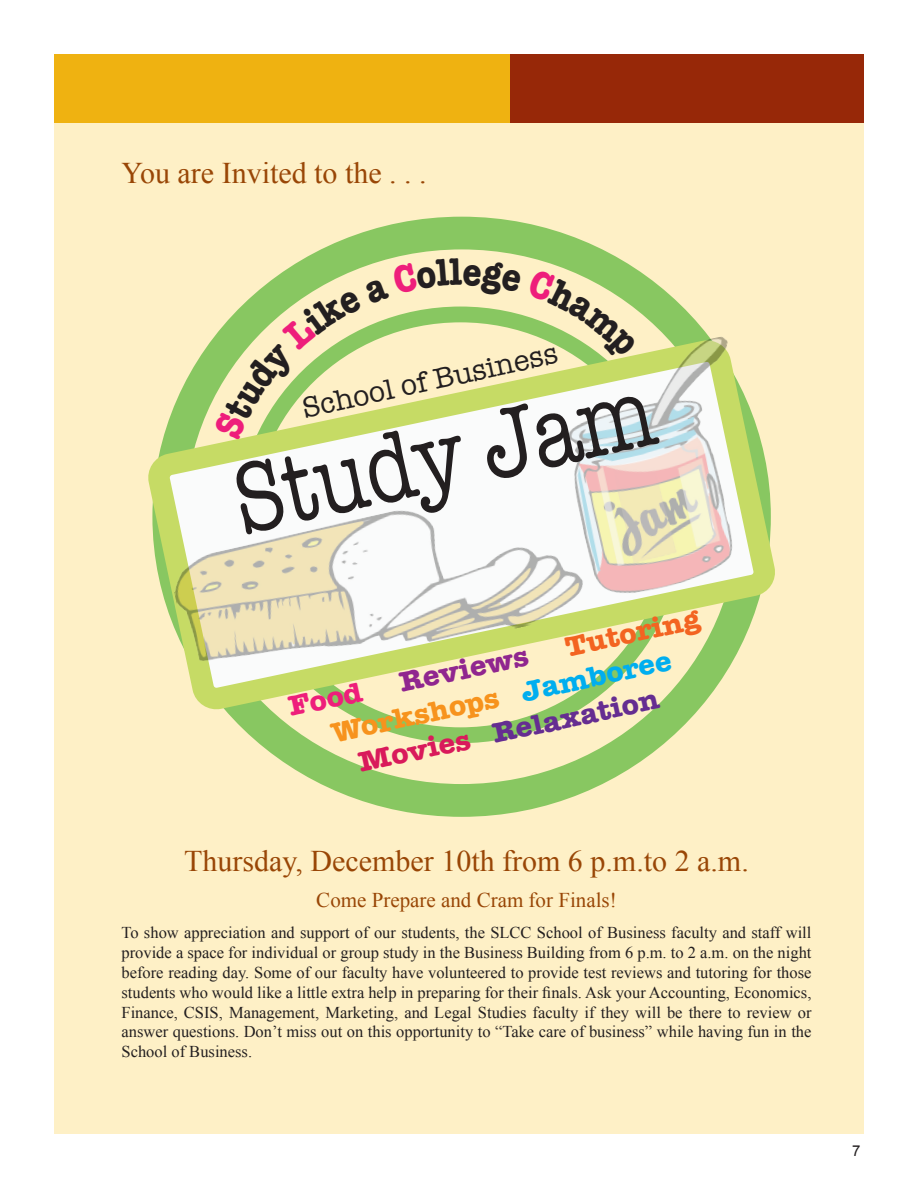
<style>
.page{position:relative;width:918px;height:1188px;background:#fff}
.page>*{position:absolute;margin:0;border:0;box-sizing:border-box;transform-origin:0 0}
.t1{font:100.05px "American Typewriter";color:#231f20;scale:.83 1}
.t2{font:30px "Times New Roman";color:#994606}
.t3{font:29.7px "American Typewriter";color:#231f20}
.t4{font:700 28.95px "American Typewriter";color:#f7931d;scale:1.06 1}
.t5{font:700 28.95px "American Typewriter";color:#652d91;scale:1.06 1}
.t6{font:700 28.95px "American Typewriter";color:#f36421;scale:1.06 1}
.t7{font:700 28.95px "American Typewriter";color:#90268f;scale:1.06 1}
.t8{font:700 28.95px "American Typewriter";color:#ee1e7b;scale:1.06 1}
.t9{font:21px "Times New Roman";color:#994606}
.Normal_Type{font:16.5px/19.8px "Times New Roman";color:#231f20;text-align:justify}
.t10{font:15px "Arial";color:#231f20}
.s1{color:#00aeef}
.s2{color:#d91a5b}
</style>
<div class="page">
<div style="left:54px;top:54px;width:810px;height:1080px;background:#fef0c6"></div>
<div style="left:54px;top:54px;width:457px;height:68px;background:#efb211"></div>
<div style="left:511px;top:54px;width:353px;height:68px;background:#972808"></div>
<div style="left:152px;top:217px;width:619px;height:600px;border:33px solid #88c761;border-radius:50%"></div>
<svg style="left:196px;top:324px;width:513px;height:401px"></svg>
<img style="left:148px;top:336px;width:627px;height:362px">
<svg style="left:214px;top:258px;width:423px;height:182px"></svg>
<p class="t2" style="left:122px;top:153px;width:307px">You are Invited to the . . .</p>
<p class="t3" style="left:297px;top:385px;width:263px;rotate:-12deg">School of Business</p>
<p class="t1" style="left:218px;top:426px;width:518px;rotate:-12deg">Study Jam</p>
<p class="t6" style="left:560px;top:622px;width:131px;rotate:-12deg">Tutoring</p>
<p class="t4" style="left:327px;top:708px;width:329px;rotate:-12deg">Workshops <span class="s1">Jamboree</span></p>
<p class="t7" style="left:395px;top:658px;width:125px;rotate:-12deg">Reviews</p>
<p class="t8" style="left:283px;top:682px;width:73px;rotate:-12deg">Food</p>
<p class="t5" style="left:353px;top:738px;width:291px;rotate:-12deg"><span class="s2">Movies</span> Relaxation</p>
<p class="t2" style="left:184px;top:841px;width:566px">Thursday, December 10th from 6 p.m.to 2 a.m.</p>
<p class="t9" style="left:316px;top:886px;width:302px">Come Prepare and Cram for Finals!</p>
<p class="Normal_Type" style="left:122px;top:923px;width:692px">To show appreciation and support of our students, the SLCC School of Business faculty and staff will provide a space for individual or group study in the Business Building from 6 p.m. to 2 a.m. on the night before reading day. Some of our faculty have volunteered to provide test reviews and tutoring for those students who would like a little extra help in preparing for their finals. Ask your Accounting, Economics, Finance, CSIS, Management, Marketing, and Legal Studies faculty if they will be there to review or answer questions. Don’t miss out on this opportunity to “Take care of business” while having fun in the School of Business.</p>
<p class="t10" style="left:852px;top:1141px;width:10px">7</p>
</div>
